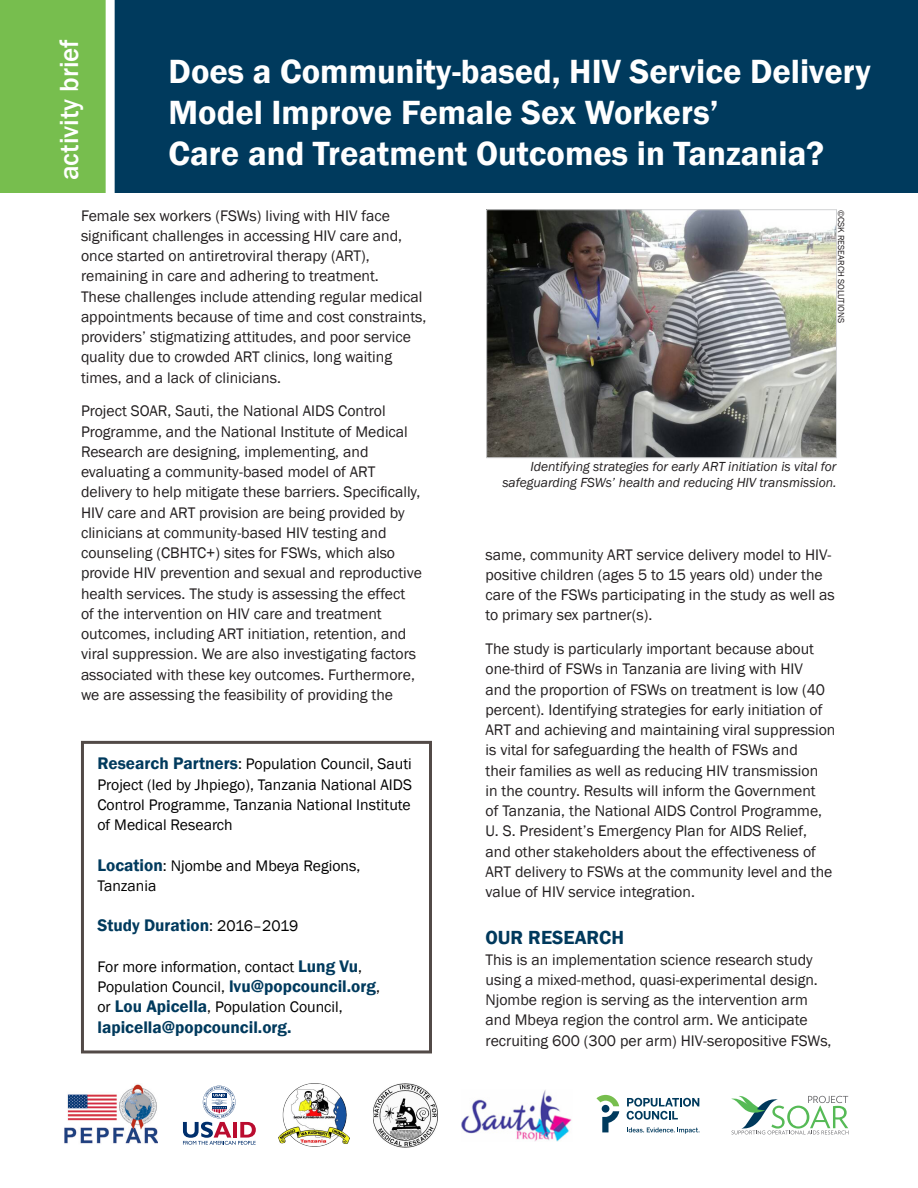
<style>
.page{position:relative;width:918px;height:1188px;background:#fff}
.page>*{position:absolute;margin:0;border:0;box-sizing:border-box;transform-origin:0 0}
.t1{font:600 34.5px/41.4px "Franklin Gothic";color:#fff}
.t2{font:500 27px "Franklin Gothic";color:#fff}
.Heading_1{font:600 19.5px "Franklin Gothic";color:#00395c}
.Side_box_text{font:600 17.25px "Franklin Gothic";color:#003a5d}
.Normal_after_Heading{font:15.75px/20.2px "Franklin Gothic";color:#231f20}
.Side_box_text-2{font:15.75px/20.2px "Franklin Gothic";color:#000}
.t3{font:italic 13.5px/16.2px "Franklin Gothic";color:#231f20;text-align:right}
.t4{font:9px "Franklin Gothic";color:#231f20}
.s1{font-weight:600;font-size:17.25px;color:#003a5d}
.s2{font-weight:400;font-size:15.75px;color:#000}
</style>
<div class="page">
<div style="left:110px;top:0;width:808px;height:192px;background:#003a5d"></div>
<svg style="left:731px;top:1095px;width:117px;height:39px"></svg>
<div style="left:0;top:0;width:110px;height:192px;background:#77be4e"></div>
<div style="left:106px;top:0;width:9px;height:199px;background:#fff"></div>
<div style="left:81px;top:741px;width:351px;height:312px;border:3px solid #524a47"></div>
<svg style="left:627px;top:1098px;width:72px;height:22px"></svg>
<svg style="left:596px;top:1095px;width:23px;height:37px"></svg>
<svg style="left:627px;top:1128px;width:73px;height:6px"></svg>
<svg style="left:183px;top:1086px;width:73px;height:59px"></svg>
<img style="left:64px;top:1084px;width:93px;height:60px">
<img style="left:461px;top:1090px;width:111px;height:51px">
<img style="left:488px;top:212px;width:347px;height:244px">
<div style="left:486px;top:210px;width:351px;height:248px;border:1px solid #d1d2d4"></div>
<img style="left:279px;top:1084px;width:71px;height:63px">
<img style="left:374px;top:1084px;width:63px;height:63px">
<p class="t2" style="left:52px;top:180px;width:143px;rotate:-90deg">activity brief</p>
<p class="t1" style="left:169px;top:51px;width:704px">Does a Community-based, HIV Service Delivery<br>Model Improve Female Sex Workers’</p>
<p class="t1" style="left:169px;top:134px;width:657px">Care and Treatment Outcomes in Tanzania?</p>
<p class="Normal_after_Heading" style="left:81px;top:206px;width:347px">Female sex workers (FSWs) living with HIV face significant challenges in accessing HIV care and, once started on antiretroviral therapy (ART), remaining in care and adhering to treatment.<br>These challenges include attending regular medical appointments because of time and cost constraints, providers’ stigmatizing attitudes, and poor service quality due to crowded ART clinics, long waiting times, and a lack of clinicians.</p>
<p class="Normal_after_Heading" style="left:81px;top:401px;width:342px">Project SOAR, Sauti, the National AIDS Control Programme, and the National Institute of Medical Research are designing, implementing, and evaluating a community-based model of ART delivery to help mitigate these barriers. Specifically, HIV care and ART provision are being provided by clinicians at community-based HIV testing and counseling (CBHTC+) sites for FSWs, which also provide HIV prevention and sexual and reproductive health services. The study is assessing the effect of the intervention on HIV care and treatment outcomes, including ART initiation, retention, and viral suppression. We are also investigating factors associated with these key outcomes. Furthermore, we are assessing the feasibility of providing the</p>
<p class="Side_box_text-2" style="left:97px;top:754px;width:316px;text-align:justify"><span class="s1">Research Partners</span>: Population Council, Sauti Project (led by Jhpiego), Tanzania National AIDS Control Programme, Tanzania National Institute of Medical Research</p>
<p class="Side_box_text-2" style="left:97px;top:856px;width:264px"><span class="s1">Location</span>: Njombe and Mbeya Regions,<br>Tanzania</p>
<p class="Side_box_text" style="left:97px;top:915px;width:202px">Study Duration<span class="s2">: 2016–2019</span></p>
<p class="Side_box_text-2" style="left:97px;top:957px;width:284px">For more information, contact <span class="s1">Lung Vu</span>,<br>Population Council, <span class="s1">lvu@popcouncil.org</span>, or <span class="s1">Lou Apicella</span>, Population Council,</p>
<p class="Side_box_text" style="left:97px;top:1016px;width:196px">lapicella@popcouncil.org.</p>
<p class="t4" style="left:847px;top:210px;width:115px;rotate:90deg">©CSK RESEARCH SOLUTIONS</p>
<p class="t3" style="left:502px;top:459px;width:336px">Identifying strategies for early ART initiation is vital for safeguarding FSWs’ health and reducing HIV transmission.</p>
<p class="Normal_after_Heading" style="left:486px;top:545px;width:351px">same, community ART service delivery model to HIV&shy;positive children (ages 5 to 15 years old) under the care of the FSWs participating in the study as well as to primary sex partner(s).</p>
<p class="Normal_after_Heading" style="left:486px;top:639px;width:351px">The study is particularly important because about one-third of FSWs in Tanzania are living with HIV<br>and the proportion of FSWs on treatment is low (40 percent). Identifying strategies for early initiation of ART and achieving and maintaining viral suppression is vital for safeguarding the health of FSWs and<br>their families as well as reducing HIV transmission<br>in the country. Results will inform the Government<br>of Tanzania, the National AIDS Control Programme, U. S. President’s Emergency Plan for AIDS Relief, and other stakeholders about the effectiveness of ART delivery to FSWs at the community level and the value of HIV service integration.</p>
<p class="Heading_1" style="left:486px;top:926px;width:140px">OUR RESEARCH</p>
<p class="Normal_after_Heading" style="left:486px;top:950px;width:348px">This is an implementation science research study using a mixed-method, quasi-experimental design.<br>Njombe region is serving as the intervention arm and Mbeya region the control arm. We anticipate recruiting 600 (300 per arm) HIV-seropositive FSWs,</p>
</div>
